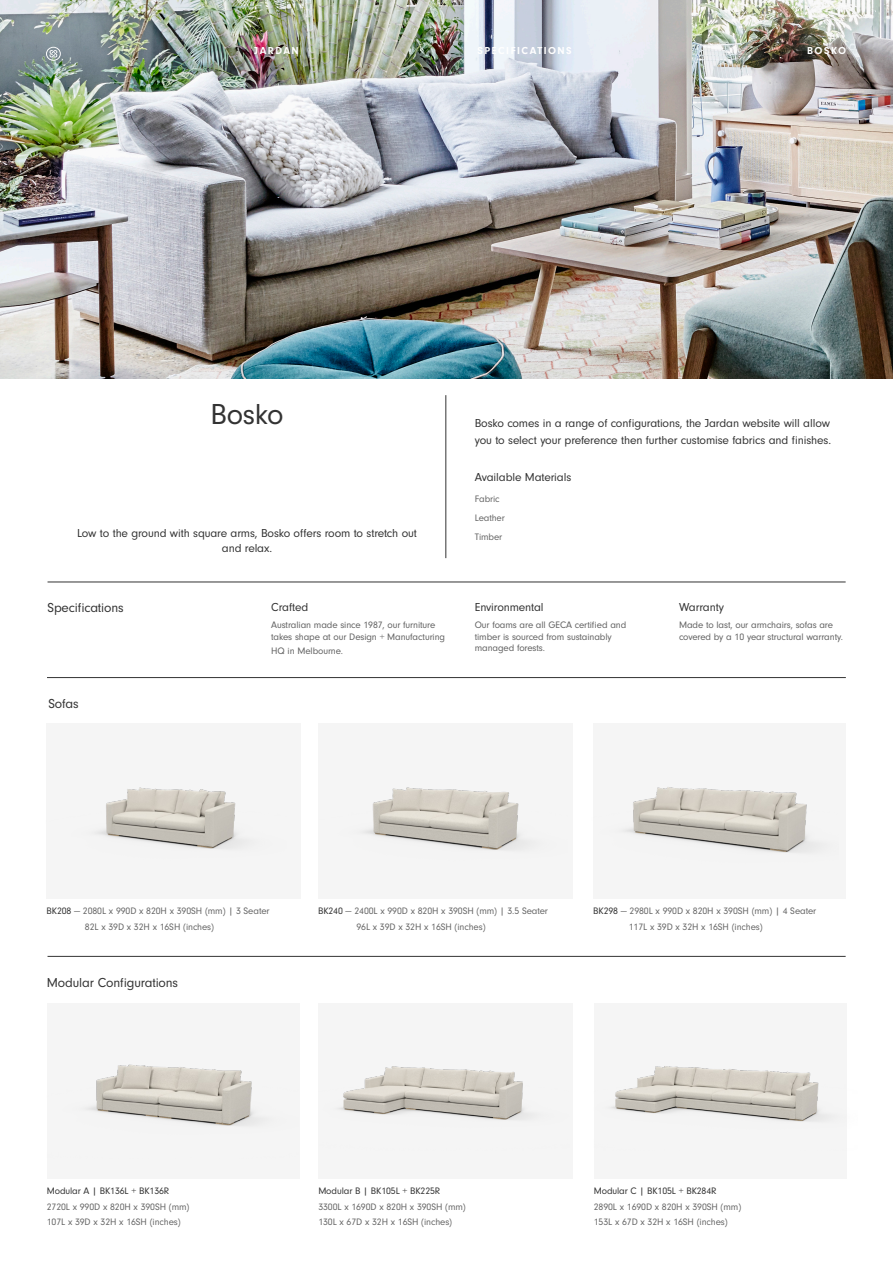
<style>
.page{position:relative;width:893px;height:1263px;background:#fff}
.page>*{position:absolute;margin:0;border:0;box-sizing:border-box;transform-origin:0 0}
.H2_-_32pt_Regular{font:30px "Neuzeit Gro";letter-spacing:-.01em;color:#333}
.H2_-_32pt_Regular-2{font:13.5px "Neuzeit Gro";letter-spacing:-.01em;color:#333}
.H2_-_32pt_Regular-3{font:12px/17.4px "Neuzeit Gro";letter-spacing:-.01em;color:#333}
.t1{font:700 10.5px "Neuzeit Gro";letter-spacing:.14em;color:#fff}
.H2_-_32pt_Regular-4{font:9.75px "Neuzeit Gro";letter-spacing:-.01em;color:#666}
.H2_-_32pt_Regular-5{font:9.75px/11.7px "Neuzeit Gro";letter-spacing:-.01em;color:#626262}
.H2_-_32pt_Regular-6{font:9.75px "Neuzeit Gro";letter-spacing:-.01em;color:#333}
.s1{color:#333}
</style>
<div class="page">
<img style="left:0;top:0;width:893px;height:378px">
<hr style="left:48px;top:582px;width:798px;height:1px;background:#333">
<hr style="left:446px;top:395px;width:1px;height:163px;background:#333">
<hr style="left:47px;top:677px;width:799px;height:1px;background:#333">
<div style="left:319px;top:1003px;width:254px;height:176px;background:#f5f5f5"></div>
<div style="left:594px;top:1003px;width:252px;height:176px;background:#f5f5f5"></div>
<div style="left:47px;top:724px;width:252px;height:175px;background:#f5f5f5"></div>
<hr style="left:48px;top:956px;width:798px;height:1px;background:#333">
<div style="left:47px;top:1003px;width:252px;height:176px;background:#f5f5f5"></div>
<div style="left:318px;top:724px;width:254px;height:175px;background:#f5f5f5"></div>
<div style="left:593px;top:724px;width:253px;height:175px;background:#f5f5f5"></div>
<img style="left:46px;top:787px;width:196px;height:62px">
<img style="left:364px;top:787px;width:163px;height:63px">
<img style="left:625px;top:787px;width:191px;height:66px">
<img style="left:88px;top:1064px;width:171px;height:62px">
<img style="left:318px;top:1066px;width:212px;height:54px">
<img style="left:611px;top:1066px;width:236px;height:83px">
<svg style="left:46px;top:47px;width:15px;height:14px"></svg>
<p class="t1" style="left:254px;top:44px;width:46px">JARDAN</p>
<p class="t1" style="left:477px;top:44px;width:96px">SPECIFICATIONS</p>
<p class="t1" style="left:807px;top:44px;width:41px">BOSKO</p>
<p class="H2_-_32pt_Regular" style="left:210px;top:398px;width:74px">Bosko</p>
<p class="H2_-_32pt_Regular-3" style="left:77px;top:525px;width:341px;line-height:15px;text-align:center">Low to the ground with square arms, Bosko offers room to stretch out and relax.</p>
<p class="H2_-_32pt_Regular-2" style="left:48px;top:601px;width:78px">Specifications</p>
<p class="H2_-_32pt_Regular-3" style="left:271px;top:599px;width:39px">Crafted</p>
<p class="H2_-_32pt_Regular-5" style="left:271px;top:619px;width:175px">Australian made since 1987, our furniture takes shape at our Design + Manufacturing</p>
<p class="H2_-_32pt_Regular-5" style="left:271px;top:645px;width:73px">HQ in Melbourne.</p>
<p class="H2_-_32pt_Regular-2" style="left:48px;top:696px;width:32px">Sofas</p>
<p class="H2_-_32pt_Regular-3" style="left:475px;top:414px;width:358px">Bosko comes in a range of configurations, the Jardan website will allow you to select your preference then further customise fabrics and finishes.</p>
<p class="H2_-_32pt_Regular-3" style="left:475px;top:468px;width:98px">Available Materials</p>
<p class="H2_-_32pt_Regular-4" style="left:475px;top:493px;width:26px">Fabric</p>
<p class="H2_-_32pt_Regular-4" style="left:475px;top:512px;width:32px">Leather</p>
<p class="H2_-_32pt_Regular-4" style="left:475px;top:531px;width:29px">Timber</p>
<p class="H2_-_32pt_Regular-3" style="left:475px;top:599px;width:70px">Environmental</p>
<p class="H2_-_32pt_Regular-5" style="left:475px;top:619px;width:153px">Our foams are all GECA certified and timber is sourced from sustainably managed forests.</p>
<p class="H2_-_32pt_Regular-3" style="left:679px;top:599px;width:47px">Warranty</p>
<p class="H2_-_32pt_Regular-5" style="left:679px;top:619px;width:166px">Made to last, our armchairs, sofas are covered by a 10 year structural warranty.</p>
<p class="H2_-_32pt_Regular-4" style="left:47px;top:906px;width:225px"><span class="s1">BK208</span> — 2080L x 990D x 820H x 390SH (mm) | 3 Seater</p>
<p class="H2_-_32pt_Regular-4" style="left:85px;top:921px;width:131px">82L x 39D x 32H x 16SH (inches)</p>
<p class="H2_-_32pt_Regular-2" style="left:47px;top:975px;width:133px">Modular Configurations</p>
<p class="H2_-_32pt_Regular-4" style="left:318px;top:906px;width:231px"><span class="s1">BK240</span> — 2400L x 990D x 820H x 390SH (mm) | 3.5 Seater</p>
<p class="H2_-_32pt_Regular-4" style="left:356px;top:921px;width:131px">96L x 39D x 32H x 16SH (inches)</p>
<p class="H2_-_32pt_Regular-4" style="left:593px;top:906px;width:225px"><span class="s1">BK298</span> — 2980L x 990D x 820H x 390SH (mm) | 4 Seater</p>
<p class="H2_-_32pt_Regular-4" style="left:629px;top:921px;width:135px">117L x 39D x 32H x 16SH (inches)</p>
<p class="H2_-_32pt_Regular-6" style="left:47px;top:1185px;width:124px">Modular A | BK136L + BK136R</p>
<p class="H2_-_32pt_Regular-4" style="left:47px;top:1201px;width:144px">2720L x 990D x 820H x 390SH (mm)</p>
<p class="H2_-_32pt_Regular-4" style="left:47px;top:1217px;width:135px">107L x 39D x 32H x 16SH (inches)</p>
<p class="H2_-_32pt_Regular-6" style="left:318px;top:1185px;width:124px">Modular B | BK105L + BK225R</p>
<p class="H2_-_32pt_Regular-4" style="left:318px;top:1201px;width:149px">3300L x 1690D x 820H x 390SH (mm)</p>
<p class="H2_-_32pt_Regular-4" style="left:318px;top:1217px;width:135px">130L x 67D x 32H x 16SH (inches)</p>
<p class="H2_-_32pt_Regular-6" style="left:594px;top:1185px;width:124px">Modular C | BK105L + BK284R</p>
<p class="H2_-_32pt_Regular-4" style="left:594px;top:1201px;width:149px">2890L x 1690D x 820H x 390SH (mm)</p>
<p class="H2_-_32pt_Regular-4" style="left:594px;top:1217px;width:135px">153L x 67D x 32H x 16SH (inches)</p>
</div>
